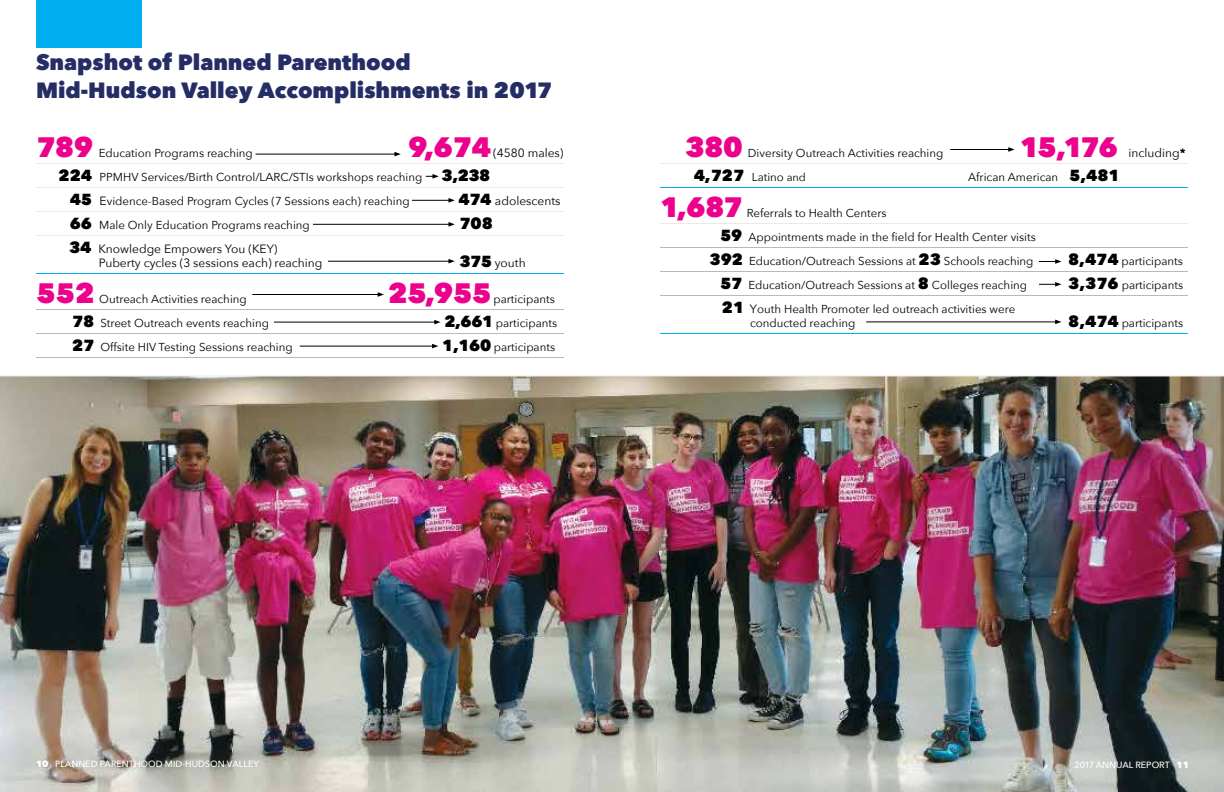
<style>
.page{position:relative;width:1224px;height:792px;background:#fff}
.page>*{position:absolute;margin:0;border:0;box-sizing:border-box;transform-origin:0 0}
.t1{font:800 28px "Avenir Next";letter-spacing:-.025em;color:#ec008c}
.t2{font:800 22px/28px "Avenir Next";color:#252d65}
.t3{font:800 16px "Avenir Next";color:#000}
.t4{font:12px/14px "Avenir Next";color:#000}
.t5{font:11.5px/24px "Avenir Next";color:#000}
.t6{font:500 9px "Avenir Next";color:#fff}
.s1{font-weight:800;font-size:16px}
.s2{font-size:12px}
.s3{font-weight:800;font-size:28px;color:#ec008c}
.s4{font-weight:700}
.s5{font-size:11px}
.s6{font-weight:800}
</style>
<div class="page">
<img style="left:0;top:376px;width:1224px;height:416px">
<svg style="left:0;top:149px;width:1224px;height:227px"></svg>
<div style="left:36px;top:0;width:106px;height:48px;background:#00aeef"></div>
<hr style="left:36px;top:163px;width:528px;height:1px;background:#ede8e3">
<hr style="left:36px;top:187px;width:528px;height:1px;background:#ede8e3">
<hr style="left:36px;top:211px;width:528px;height:1px;background:#ede8e3">
<hr style="left:36px;top:235px;width:528px;height:1px;background:#ede8e3">
<hr style="left:36px;top:273px;width:528px;height:1px;background:#00aeef">
<hr style="left:36px;top:309px;width:528px;height:1px;background:#beb7b3">
<hr style="left:36px;top:333px;width:528px;height:1px;background:#beb7b3">
<hr style="left:36px;top:357px;width:528px;height:1px;background:#beb7b3">
<hr style="left:660px;top:163px;width:528px;height:1px;background:#ede8e3">
<hr style="left:660px;top:187px;width:528px;height:1px;background:#00aeef">
<hr style="left:660px;top:223px;width:528px;height:1px;background:#ede8e3">
<hr style="left:660px;top:247px;width:528px;height:1px;background:#beb7b3">
<hr style="left:660px;top:271px;width:528px;height:1px;background:#beb7b3">
<hr style="left:660px;top:295px;width:528px;height:1px;background:#beb7b3">
<hr style="left:660px;top:333px;width:528px;height:1px;background:#00aeef">
<hr style="left:256px;top:154px;width:140px;height:1px;background:#000">
<svg style="left:394px;top:152px;width:7px;height:4px"></svg>
<hr style="left:253px;top:294px;width:126px;height:1px;background:#000">
<svg style="left:378px;top:292px;width:6px;height:5px"></svg>
<hr style="left:300px;top:346px;width:134px;height:1px;background:#000">
<svg style="left:432px;top:344px;width:6px;height:4px"></svg>
<hr style="left:274px;top:322px;width:162px;height:1px;background:#000">
<svg style="left:434px;top:320px;width:7px;height:4px"></svg>
<hr style="left:329px;top:261px;width:121px;height:1px;background:#000">
<svg style="left:448px;top:259px;width:7px;height:5px"></svg>
<hr style="left:313px;top:224px;width:137px;height:1px;background:#000">
<svg style="left:448px;top:222px;width:7px;height:5px"></svg>
<hr style="left:412px;top:200px;width:38px;height:1px;background:#000">
<svg style="left:448px;top:198px;width:7px;height:5px"></svg>
<svg style="left:1039px;top:259px;width:22px;height:5px"></svg>
<svg style="left:1039px;top:282px;width:22px;height:5px"></svg>
<hr style="left:867px;top:322px;width:190px;height:1px;background:#000">
<svg style="left:1055px;top:320px;width:6px;height:4px"></svg>
<hr style="left:951px;top:149px;width:59px;height:1px;background:#000">
<svg style="left:1008px;top:147px;width:7px;height:5px"></svg>
<svg style="left:426px;top:174px;width:13px;height:5px"></svg>
<h2 class="t2" style="left:36px;top:48px;width:518px">Snapshot of Planned Parenthood<br>Mid-Hudson Valley Accomplishments in 2017</h2>
<h1 class="t1" style="left:36px;top:130px;width:59px">789</h1>
<p class="t5" style="left:99px;top:141px;width:156px">Education Programs reaching</p>
<h1 class="t1" style="left:408px;top:130px;width:84px">9,674</h1>
<p class="t4" style="left:493px;top:145px;width:72px">(4580 males)</p>
<p class="t5" style="left:70px;top:165px;width:422px;text-indent:-11px"><span class="s1">224</span> PPMHV Services/Birth Control/LARC/STIs workshops reaching <span class="s1">3,238<br>45</span> <span class="s2">E</span>vidence-Based Program Cycles (7 Sessions each) reaching</p>
<p class="t4" style="left:459px;top:193px;width:103px"><span class="s1">474</span> adolescents</p>
<p class="t5" style="left:70px;top:213px;width:242px"><span class="s1">66</span> Male Only Education Programs reaching</p>
<h3 class="t3" style="left:459px;top:213px;width:35px">708</h3>
<p class="t4" style="left:99px;top:241px;width:225px;text-indent:-30px"><span class="s1">34</span> Knowledge Empowers You (KEY)<br>Puberty cycles (3 sessions each) reaching</p>
<p class="t4" style="left:459px;top:255px;width:68px"><span class="s1">375</span> youth</p>
<h1 class="t1" style="left:36px;top:276px;width:60px">552</h1>
<p class="t5" style="left:99px;top:287px;width:149px">Outreach Activities reaching</p>
<h1 class="t1" style="left:388px;top:276px;width:105px">25,955</h1>
<p class="t5" style="left:493px;top:287px;width:63px">participants</p>
<p class="t5" style="left:72px;top:311px;width:199px"><span class="s1">78</span> Street Outreach events reaching</p>
<p class="t5" style="left:444px;top:311px;width:114px"><span class="s1">2,661</span> participants</p>
<p class="t5" style="left:72px;top:335px;width:222px"><span class="s1">27</span> Offsite HIV Testing Sessions reaching</p>
<p class="t5" style="left:442px;top:335px;width:114px"><span class="s1">1,160</span> participants</p>
<h1 class="t1" style="left:685px;top:130px;width:59px">380</h1>
<p class="t5" style="left:748px;top:141px;width:197px">Diversity Outreach Activities reaching</p>
<p class="t4" style="left:1020px;top:145px;width:167px"><span class="s3">15,176</span> including<span class="s4">*</span></p>
<p class="t5" style="left:694px;top:165px;width:114px"><span class="s1">4,727</span> Latino <span class="s5">and</span></p>
<p class="t5" style="left:968px;top:165px;width:153px">African American <span class="s1">5,481</span></p>
<h1 class="t1" style="left:660px;top:190px;width:84px">1,687</h1>
<p class="t5" style="left:747px;top:201px;width:141px">Referrals to Health Centers</p>
<p class="t5" style="left:720px;top:225px;width:317px"><span class="s1">59</span> Appointments made in the field for Health Center visits</p>
<p class="t5" style="left:710px;top:249px;width:326px"><span class="s1">392</span> Education/Outreach Sessions at <span class="s1">23</span> Schools reaching</p>
<p class="t5" style="left:1068px;top:249px;width:116px"><span class="s1">8,474</span> participants</p>
<p class="t5" style="left:720px;top:273px;width:309px"><span class="s1">57</span> Education/Outreach Sessions at <span class="s1">8</span> Colleges reaching</p>
<p class="t5" style="left:1068px;top:273px;width:116px"><span class="s1">3,376</span> participants</p>
<p class="t5" style="left:750px;top:302px;width:267px;line-height:14px;text-indent:-28px"><span class="s1">21</span> <span class="s2">Y</span>outh Health Promoter led outreach activities were conducted reaching</p>
<p class="t5" style="left:1068px;top:311px;width:116px"><span class="s1">8,474</span> participants</p>
<p class="t6" style="left:36px;top:756px;width:71px"><span class="s6">10</span> PLANNED PAR</p>
<p class="t6" style="left:117px;top:756px;width:144px">ENTHOOD MID-H UDSON VALLEY</p>
<p class="t6" style="left:1075px;top:757px;width:116px">2017 ANNUAL REPORT <span class="s6">11</span></p>
</div>
